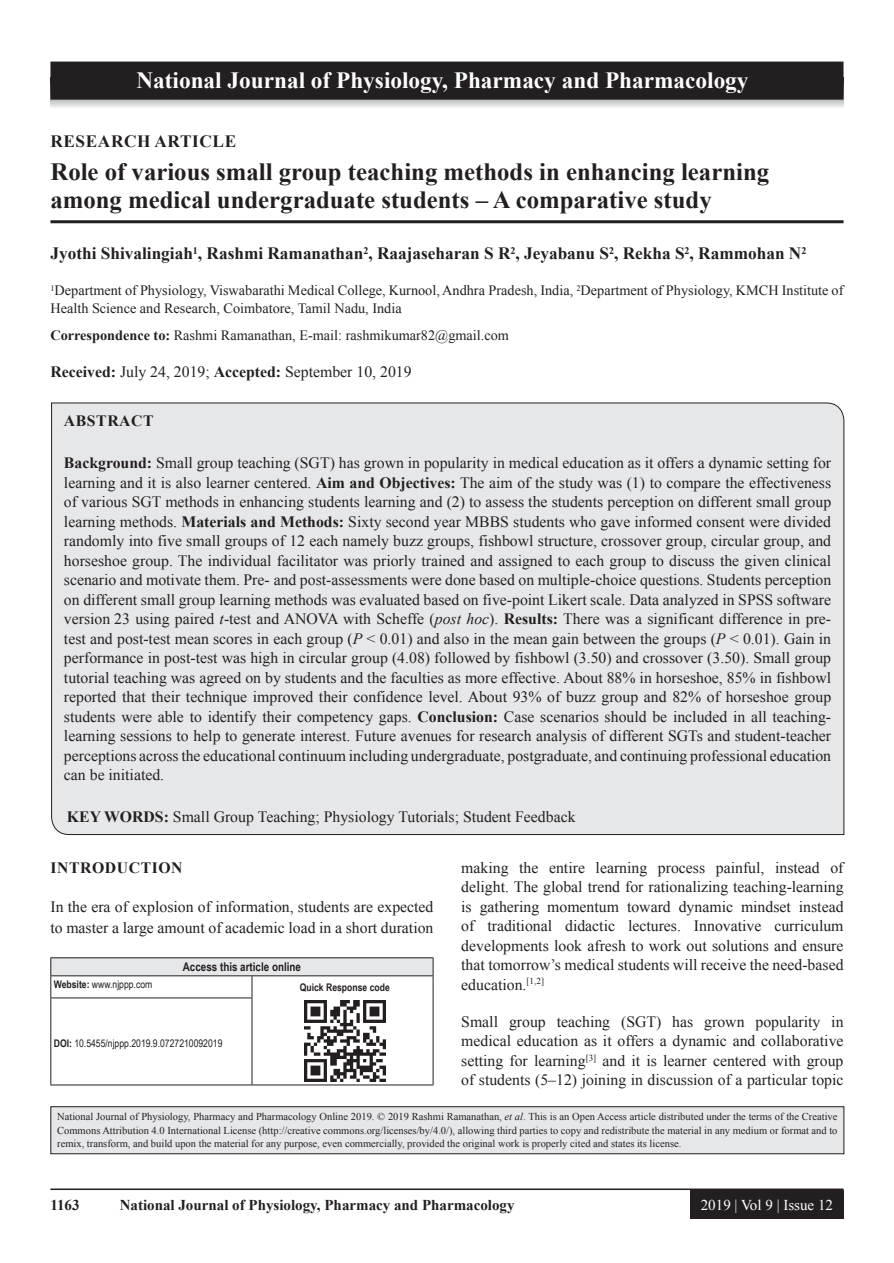
<style>
.page{position:relative;width:894px;height:1263px;background:#fff}
.page>*{position:absolute;margin:0;border:0;box-sizing:border-box;transform-origin:0 0}
.AT{font:700 24.75px/28.5px "Times New Roman";color:#231f20}
.JN_1{font:700 23.25px "Times New Roman";color:#fff}
.AU{font:700 17.25px "Times New Roman";color:#231f20}
.AH{font:700 17.25px "Times New Roman";letter-spacing:.035em;color:#231f20}
.ABS{font:15.75px/19.5px "Times New Roman";color:#231f20;text-align:justify}
.TX{font:15.75px/19.5px "Times New Roman";color:#231f20;text-align:justify}
.KWD{font:15.75px "Times New Roman";color:#231f20}
.ABSH{font:700 15.75px "Times New Roman";letter-spacing:.035em;color:#231f20}
.RF{font:700 15px "Times New Roman";color:#231f20}
.RF_VOL{font:15px "Times New Roman";color:#fff}
.AFF{font:14.25px/18px "Times New Roman";color:#231f20}
.ADD{font:14.25px "Times New Roman";color:#231f20}
.AAO{font:700 12px "Arial Narrow";color:#231f20}
.JN_TX{font:10.5px/13.5px "Times New Roman";color:#231f20;text-align:justify}
.Web{font:10.5px "Arial Narrow";color:#231f20}
.QR{font:700 10.5px "Arial Narrow";color:#231f20}
.s1{font-weight:700}
.s2{font-style:italic}
</style>
<div class="page">
<hr style="left:50px;top:1188px;width:793px;height:2px;background:#231f20">
<div style="left:690px;top:1190px;width:153px;height:28px;background:#231f20"></div>
<hr style="left:50px;top:220px;width:793px;height:3px;background:#231f20">
<div style="left:51px;top:402px;width:793px;height:433px;background:#e6e7e9"></div>
<div style="left:51px;top:957px;width:382px;height:18px;background:#e6e7e9"></div>
<svg style="left:251px;top:976px;width:1px;height:21px"></svg>
<hr style="left:50px;top:997px;width:202px;height:1px;background:#231f20">
<hr style="left:50px;top:998px;width:1px;height:86px;background:#231f20">
<hr style="left:251px;top:998px;width:1px;height:86px;background:#231f20">
<hr style="left:50px;top:1084px;width:202px;height:1px;background:#231f20">
<hr style="left:432px;top:998px;width:1px;height:86px;background:#231f20">
<hr style="left:252px;top:1084px;width:181px;height:1px;background:#231f20">
<hr style="left:50px;top:957px;width:202px;height:1px;background:#231f20">
<hr style="left:252px;top:957px;width:181px;height:1px;background:#231f20">
<svg style="left:50px;top:958px;width:1px;height:39px"></svg>
<svg style="left:432px;top:958px;width:1px;height:40px"></svg>
<hr style="left:50px;top:975px;width:202px;height:1px;background:#231f20">
<hr style="left:252px;top:975px;width:181px;height:1px;background:#231f20">
<img style="left:304px;top:1000px;width:81px;height:81px">
<div style="left:51px;top:1106px;width:792px;height:47px;background:#e6e7e9"></div>
<div style="left:50px;top:1106px;width:794px;height:48px;border:1px solid #231f20"></div>
<svg style="left:51px;top:100px;width:792px;height:8px;background:#d9dadc"></svg>
<div style="left:51px;top:62px;width:791px;height:37px;background:#231f20"></div>
<div style="left:50px;top:62px;width:793px;height:38px;border:2px solid #231f20"></div>
<p class="JN_1" style="left:136px;top:64px;width:613px">National Journal of Physiology, Pharmacy and Pharmacology</p>
<p class="AH" style="left:50px;top:128px;width:187px">RESEARCH ARTICLE</p>
<p class="AT" style="left:50px;top:156px;width:720px">Role of various small group teaching methods in enhancing learning among medical undergraduate students – A comparative study</p>
<p class="AU" style="left:50px;top:241px;width:757px">Jyothi Shivalingiah<sup>1</sup>, Rashmi Ramanathan<sup>2</sup>, Raajaseharan S R<sup>2</sup>, Jeyabanu S<sup>2</sup>, Rekha S<sup>2</sup>, Rammohan N<sup>2</sup></p>
<p class="AFF" style="left:50px;top:281px;width:794px"><sup>1</sup>Department of Physiology, Viswabarathi Medical College, Kurnool, Andhra Pradesh, India, <sup>2</sup>Department of Physiology, KMCH Institute of<br>Health Science and Research, Coimbatore, Tamil Nadu, India</p>
<p class="ADD" style="left:50px;top:325px;width:460px"><span class="s1">Correspondence to:</span> Rashmi Ramanathan, E-mail: rashmikumar82@gmail.com</p>
<p class="TX" style="left:50px;top:361px;width:362px"><span class="s1">Received:</span> July 24, 2019; <span class="s1">Accepted:</span> September 10, 2019</p>
<p class="ABSH" style="left:64px;top:409px;width:91px">ABSTRACT</p>
<p class="ABS" style="left:64px;top:452px;width:768px"><span class="s1">Background:</span> Small group teaching (SGT) has grown in popularity in medical education as it offers a dynamic setting for learning and it is also learner centered. <span class="s1">Aim and Objectives:</span> The aim of the study was (1) to compare the effectiveness of various SGT methods in enhancing students learning and (2) to assess the students perception on different small group learning methods. <span class="s1">Materials and Methods:</span> Sixty second year MBBS students who gave informed consent were divided randomly into five small groups of 12 each namely buzz groups, fishbowl structure, crossover group, circular group, and horseshoe group. The individual facilitator was priorly trained and assigned to each group to discuss the given clinical scenario and motivate them. Pre- and post-assessments were done based on multiple-choice questions. Students perception on different small group learning methods was evaluated based on five-point Likert scale. Data analyzed in SPSS software version 23 using paired <span class="s2">t</span>-test and ANOVA with Scheffe (<span class="s2">post hoc</span>). <span class="s1">Results:</span> There was a significant difference in pre&shy;test and post-test mean scores in each group (<span class="s2">P</span> &lt; 0.01) and also in the mean gain between the groups (<span class="s2">P</span> &lt; 0.01). Gain in performance in post-test was high in circular group (4.08) followed by fishbowl (3.50) and crossover (3.50). Small group tutorial teaching was agreed on by students and the faculties as more effective. About 88% in horseshoe, 85% in fishbowl reported that their technique improved their confidence level. About 93% of buzz group and 82% of horseshoe group students were able to identify their competency gaps. <span class="s1">Conclusion:</span> Case scenarios should be included in all teaching&shy;learning sessions to help to generate interest. Future avenues for research analysis of different SGTs and student-teacher perceptions across the educational continuum including undergraduate, postgraduate, and continuing professional education can be initiated.</p>
<p class="KWD" style="left:67px;top:805px;width:510px"><span class="s1">KEY WORDS:</span> Small Group Teaching; Physiology Tutorials; Student Feedback</p>
<h1 class="ABSH" style="left:50px;top:856px;width:134px">INTRODUCTION</h1>
<p class="TX" style="left:50px;top:895px;width:384px;line-height:21.3px">In the era of explosion of information, students are expected to master a large amount of academic load in a short duration</p>
<p class="AAO" style="left:183px;top:958px;width:120px">Access this article online</p>
<p class="Web" style="left:54px;top:976px;width:100px"><span class="s1">Website:</span> www.njppp.com</p>
<p class="QR" style="left:300px;top:979px;width:91px">Quick Response code</p>
<p class="TX" style="left:461px;top:857px;width:383px">making the entire learning process painful, instead of delight. The global trend for rationalizing teaching-learning is gathering momentum toward dynamic mindset instead of traditional didactic lectures. Innovative curriculum developments look afresh to work out solutions and ensure that tomorrow’s medical students will receive the need-based education.<sup>[1,2]</sup></p>
<p class="TX" style="left:461px;top:1011px;width:383px">Small group teaching (SGT) has grown popularity in medical education as it offers a dynamic and collaborative setting for learning<sup>[3]</sup> and it is learner centered with group of students (5–12) joining in discussion of a particular topic</p>
<p class="Web" style="left:54px;top:1035px;width:170px"><span class="s1">DOI:</span> 10.5455/njppp.2019.9.0727210092019</p>
<p class="JN_TX" style="left:57px;top:1109px;width:781px">National Journal of Physiology, Pharmacy and Pharmacology Online 2019. © 2019 Rashmi Ramanathan, <span class="s2">et al</span>. This is an Open Access article distributed under the terms of the Creative Commons Attribution 4.0 International License (http://creative commons.org/licenses/by/4.0/), allowing third parties to copy and redistribute the material in any medium or format and to remix, transform, and build upon the material for any purpose, even commercially, provided the original work is properly cited and states its license.</p>
<p class="RF" style="left:50px;top:1194px;width:31px">1163</p>
<p class="RF" style="left:120px;top:1194px;width:396px">National Journal of Physiology, Pharmacy and Pharmacology</p>
<p class="RF_VOL" style="left:700px;top:1193px;width:134px">2019 | Vol 9 | Issue 12</p>
</div>
